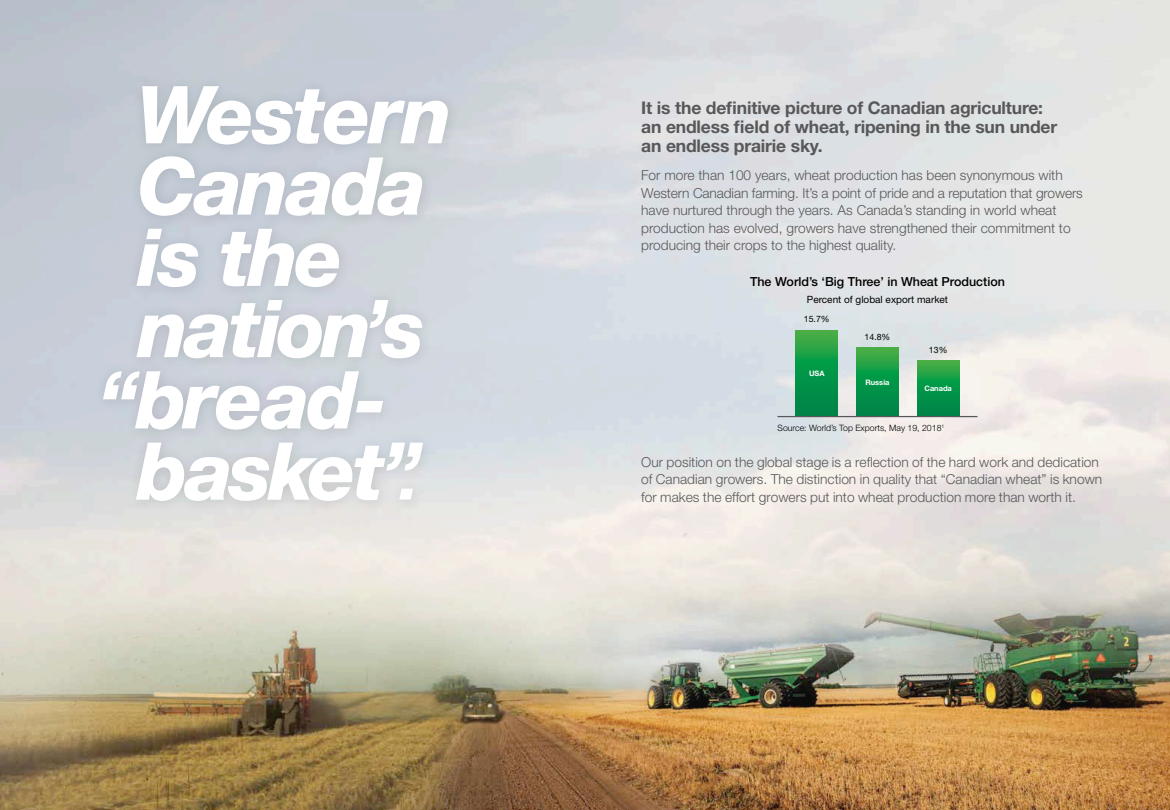
<style>
.page{position:relative;width:1170px;height:810px;background:#fff}
.page>*{position:absolute;margin:0;border:0;box-sizing:border-box;transform-origin:0 0}
.t1{font:italic 800 80px "Helvetica Neue LT Std";letter-spacing:-.04em;color:#fff}
.t2{font:700 17.5px/18.8px "Helvetica Neue LT Std";letter-spacing:-.01em;color:#58585a}
.t3{font:300 13.75px/17.5px "Helvetica Neue LT Std";color:#58585a}
.t4{font:500 12.5px "Helvetica Neue LT Std";color:#000}
.t5{font:10px "Helvetica Neue LT Std";color:#000}
.t6{font:300 8.75px "Helvetica Neue LT Std";color:#000}
.t7{font:8.75px "Helvetica Neue LT Std";color:#000}
.t8{font:700 7.5px "Helvetica Neue LT Std";color:#fff}
.s1{font-size:62.5px}
</style>
<div class="page">
<img style="left:0;top:0;width:1170px;height:810px">
<div style="left:93px;top:75px;width:368px;height:440px;background:#000;opacity:.12"></div>
<svg style="left:796px;top:330px;width:42px;height:86px"></svg>
<svg style="left:857px;top:348px;width:41px;height:68px"></svg>
<svg style="left:917px;top:361px;width:42px;height:55px"></svg>
<hr style="left:777px;top:416px;width:201px;height:1px;background:#58585a">
<h1 class="t1" style="left:137px;top:67px;width:316px">Western</h1>
<h1 class="t1" style="left:137px;top:138px;width:290px">Canada</h1>
<h1 class="t1" style="left:137px;top:210px;width:208px">is the</h1>
<h1 class="t1" style="left:137px;top:281px;width:289px">nation’s</h1>
<h1 class="t1" style="left:98px;top:352px;width:291px">“bread-</h1>
<h1 class="t1" style="left:137px;top:424px;width:285px">basket”<span class="s1">.</span></h1>
<p class="t2" style="left:641px;top:98px;width:418px">It is the definitive picture of Canadian agriculture: an endless field of wheat, ripening in the sun under an endless prairie sky.</p>
<p class="t3" style="left:641px;top:167px;width:443px">For more than 100 years, wheat production has been synonymous with Western Canadian farming. It’s a point of pride and a reputation that growers have nurtured through the years. As Canada’s standing in world wheat production has evolved, growers have strengthened their commitment to producing their crops to the highest quality.</p>
<p class="t4" style="left:750px;top:274px;width:256px">The World’s ‘Big Three’ in Wheat Production</p>
<p class="t5" style="left:807px;top:294px;width:143px">Percent of global export market</p>
<p class="t7" style="left:804px;top:314px;width:27px">15.7%</p>
<p class="t8" style="left:809px;top:368px;width:17px">USA</p>
<p class="t7" style="left:865px;top:332px;width:27px">14.8%</p>
<p class="t8" style="left:865px;top:377px;width:26px">Russia</p>
<p class="t7" style="left:929px;top:344px;width:20px">13%</p>
<p class="t8" style="left:924px;top:384px;width:29px">Canada</p>
<p class="t6" style="left:777px;top:422px;width:168px">Source: World’s Top Exports, May 19, 2018<sup>1</sup></p>
<p class="t3" style="left:641px;top:453px;width:463px">Our position on the global stage is a reflection of the hard work and dedication of Canadian growers. The distinction in quality that “Canadian wheat” is known for makes the effort growers put into wheat production more than worth it.</p>
</div>
